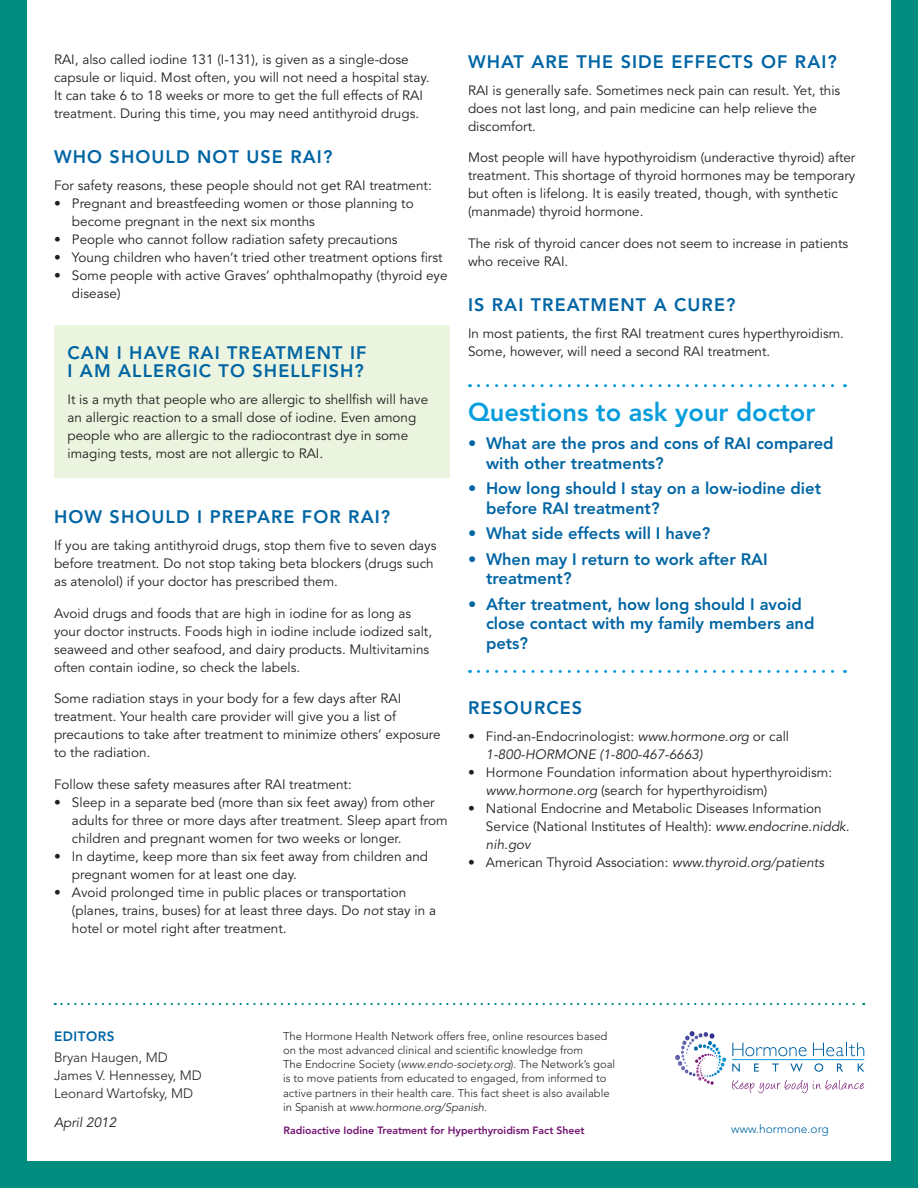
<style>
.page{position:relative;width:918px;height:1188px;background:#008c7f}
.page>*{position:absolute;margin:0;border:0;box-sizing:border-box;transform-origin:0 0}
.t1{font:800 25.5px "Avenir";color:#069ddc}
.t2{font:800 18px/18px "Avenir";letter-spacing:.06em;color:#0065a4}
.t3{font:800 16.5px/19.5px "Avenir";color:#0065a4}
.t4{font:13.5px/18px "Avenir";color:#231f20}
.t5{font:italic 13.5px/18px "Avenir";color:#231f20}
.t6{font:300 13.5px/18px "Avenir";color:#231f20}
.t7{font:800 13.5px "Avenir";letter-spacing:.04em;color:#0065a4}
.t8{font:300 12px "Avenir";color:#0065a4}
.t9{font:300 11.25px/14.2px "Avenir";color:#231f20}
.t10{font:800 10.5px "Avenir";color:#731372}
.s1{font-style:italic}
.s2{font-style:normal}
</style>
<div class="page">
<div style="left:27px;top:0;width:864px;height:1161px;background:#fff"></div>
<svg style="left:732px;top:1080px;width:132px;height:13px"></svg>
<svg style="left:732px;top:1043px;width:75px;height:13px"></svg>
<svg style="left:813px;top:1043px;width:51px;height:13px"></svg>
<svg style="left:732px;top:1064px;width:8px;height:8px"></svg>
<svg style="left:754px;top:1064px;width:5px;height:8px"></svg>
<svg style="left:772px;top:1064px;width:7px;height:8px"></svg>
<svg style="left:790px;top:1064px;width:13px;height:8px"></svg>
<svg style="left:814px;top:1063px;width:9px;height:9px"></svg>
<svg style="left:837px;top:1064px;width:6px;height:8px"></svg>
<svg style="left:858px;top:1064px;width:7px;height:8px"></svg>
<hr style="left:732px;top:1059px;width:132px;height:1px;background:#069ddc">
<svg style="left:675px;top:1031px;width:51px;height:54px"></svg>
<svg style="left:55px;top:1003px;width:809px;height:2px"></svg>
<svg style="left:478px;top:384px;width:367px;height:3px"></svg>
<svg style="left:478px;top:670px;width:367px;height:3px"></svg>
<div style="left:54px;top:325px;width:396px;height:152px;background:#ebf4de"></div>
<p class="t4" style="left:54px;top:51px;width:377px">RAI, also called iodine 131 (I-131), is given as a single-dose capsule or liquid. Most often, you will not need a hospital stay.<br>It can take 6 to 18 weeks or more to get the full effects of RAI treatment. During this time, you may need antithyroid drugs.</p>
<h2 class="t2" style="left:54px;top:148px;width:280px">Who should not use RAI?</h2>
<p class="t4" style="left:54px;top:177px;width:379px">For safety reasons, these people should not get RAI treatment:</p>
<p class="t4" style="left:72px;top:195px;width:343px;text-indent:-18px">• Pregnant and breastfeeding women or those planning to become pregnant in the next six months</p>
<p class="t4" style="left:54px;top:231px;width:345px">• People who cannot follow radiation safety precautions</p>
<p class="t4" style="left:54px;top:249px;width:390px">• Young children who haven’t tried other treatment options first</p>
<p class="t4" style="left:72px;top:267px;width:377px;text-indent:-18px">• Some people with active Graves’ ophthalmopathy (thyroid eye disease)</p>
<h2 class="t2" style="left:68px;top:343px;width:300px">Can I have RAI treatment if<br>I am allergic to sh ellfish?</h2>
<p class="t4" style="left:68px;top:390px;width:362px">It is a myth that people who are allergic to shellfish will have an allergic reaction to a small dose of iodine. Even among people who are allergic to the radiocontrast dye in some imaging tests, most are not allergic to RAI.</p>
<h2 class="t2" style="left:54px;top:508px;width:338px">How should I prepare for RAI?</h2>
<p class="t4" style="left:54px;top:537px;width:384px">If you are taking antithyroid drugs, stop them five to seven days before treatment. Do not stop taking beta blockers (drugs such as atenolol) if your doctor has prescribed them.</p>
<p class="t4" style="left:54px;top:605px;width:380px">Avoid drugs and foods that are high in iodine for as long as your doctor instructs. Foods high in iodine include iodized salt, seaweed and other seafood, and dairy products. Multivitamins often contain iodine, so check the labels.</p>
<p class="t4" style="left:54px;top:690px;width:388px">Some radiation stays in your body for a few days after RAI treatment. Your health care provider will give you a list of precautions to take after treatment to minimize others’ exposure to the radiation.</p>
<p class="t4" style="left:54px;top:775px;width:299px">Follow these safety measures after RAI treatment:</p>
<p class="t4" style="left:72px;top:793px;width:377px;text-indent:-18px">• Sleep in a separate bed (more than six feet away) from other adults for three or more days after treatment. Sleep apart from children and pregnant women for two weeks or longer.</p>
<p class="t4" style="left:72px;top:847px;width:358px;text-indent:-18px">• In daytime, keep more than six feet away from children and pregnant women for at least one day.</p>
<p class="t4" style="left:72px;top:883px;width:366px;text-indent:-18px">• Avoid prolonged time in public places or transportation (planes, trains, buses) for at least three days. Do <span class="s1">not</span> stay in a hotel or motel right after treatment.</p>
<h2 class="t2" style="left:468px;top:52px;width:17px">Wha</h2>
<h2 class="t2" style="left:514px;top:52px;width:325px">t are th e side effects of RAI?</h2>
<p class="t4" style="left:468px;top:81px;width:374px">RAI is generally safe. Sometimes neck pain can result. Yet, this does not last long, and pain medicine can help relieve the discomfort.</p>
<p class="t4" style="left:468px;top:149px;width:389px">Most people will have hypothyroidism (underactive thyroid) after treatment. This shortage of thyroid hormones may be temporary but often is lifelong. It is easily treated, though, with synthetic (manmade) thyroid hormone.</p>
<p class="t4" style="left:468px;top:234px;width:382px">The risk of thyroid cancer does not seem to increase in patients who receive RAI.</p>
<h2 class="t2" style="left:468px;top:295px;width:269px">Is RAI treatment a cure?</h2>
<p class="t4" style="left:468px;top:324px;width:378px">In most patients, the first RAI treatment cures hyperthyroidism.<br>Some, however, will need a second RAI treatment.</p>
<h1 class="t1" style="left:468px;top:397px;width:349px">Questions to ask your doctor</h1>
<p class="t3" style="left:486px;top:434px;width:349px;text-indent:-18px">• What are the pros and cons of RAI compared with other treatments?</p>
<p class="t3" style="left:486px;top:479px;width:337px;text-indent:-18px">• How long should I stay on a low-iodine diet before RAI treatment?</p>
<p class="t3" style="left:468px;top:524px;width:244px">• What side effects will I have?</p>
<p class="t3" style="left:486px;top:549px;width:281px;text-indent:-18px">• When may I return to work after RAI treatment?</p>
<p class="t3" style="left:486px;top:594px;width:330px;text-indent:-18px">• After treatment, how long should I avoid close contact with my family members and pets?</p>
<h2 class="t2" style="left:468px;top:699px;width:116px">Resources</h2>
<p class="t5" style="left:486px;top:728px;width:305px;text-indent:-18px"><span class="s2">• Find-an-Endocrinologist:</span> www.hormone.org <span class="s2">or call<br></span>1-800-HORMONE (1-800-467-6663)</p>
<p class="t4" style="left:486px;top:764px;width:348px;text-indent:-18px">• Hormone Foundation information about hyperthyroidism: <span class="s1">www.hormone.org</span> (search for hyperthyroidism)</p>
<p class="t4" style="left:486px;top:800px;width:365px;text-indent:-18px">• National Endocrine and Metabolic Diseases Information<br>Service (National Institutes of Health): <span class="s1">www.endocrine.niddk. nih.gov</span></p>
<p class="t4" style="left:468px;top:854px;width:358px">• American Thyroid Association: <span class="s1">www.thyroid.org/patients</span></p>
<p class="t7" style="left:54px;top:1029px;width:62px">Editors</p>
<p class="t6" style="left:54px;top:1049px;width:137px">Bryan Haugen, MD<br>James V. H ennessey, MD<br>Leonard Wartofsky, MD</p>
<p class="t5" style="left:54px;top:1114px;width:64px">April 2012</p>
<p class="t9" style="left:283px;top:1029px;width:334px">The H ormone H ealth N etwork offers free, online resources based on the most advanced clinical and scientific knowledge from<br>The Endocrine Society (<span class="s1">www.endo-society.org</span>). The N etwork’s goal is to move patients from educated to engaged, from informed to active partners in their health care. This fact sheet is also available in Spanish at <span class="s1">www.hormone.org/Spanish</span>.</p>
<p class="t10" style="left:284px;top:1124px;width:303px">Radioactive Iodine Treatment for Hyperthyroidism Fact Sheet</p>
<p class="t8" style="left:731px;top:1122px;width:99px">www.hormone.org</p>
</div>
